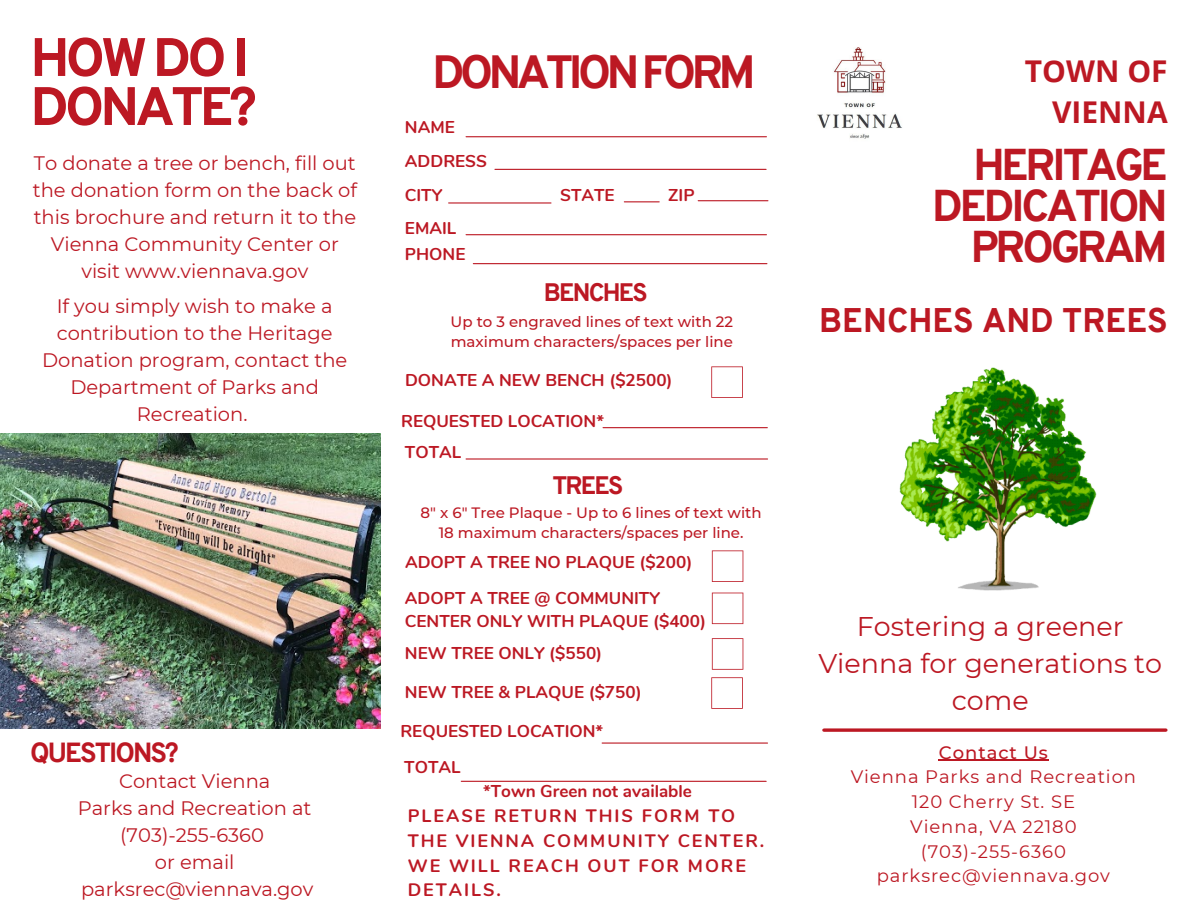
<style>
.page{position:relative;width:1188px;height:918px;background:#fff}
.page>*{position:absolute;margin:0;border:0;box-sizing:border-box;transform-origin:0 0}
.t1{font:800 54px/49.1px "Overpass";letter-spacing:-.07em;color:#bc1823}
.t2{font:800 45.45px "Overpass";letter-spacing:-.1em;color:#bc1823}
.t3{font:800 43.5px/41.2px "Overpass";letter-spacing:-.07em;color:#bc1823;text-align:right}
.t4{font:800 33.3px "Overpass";color:#bc1823}
.t5{font:700 30px/41.7px "Open Sans";color:#bc1823;text-align:right}
.t6{font:27px/37.2px "Montserrat";color:#bc1823;text-align:center}
.t7{font:800 27px "Overpass";letter-spacing:-.07em;color:#bc1823}
.t8{font:800 24.75px "Overpass";letter-spacing:-.07em;color:#bc1823}
.t9{font:19.5px/27px "Montserrat";color:#bc1823;text-align:center}
.t10{font:18px/24.8px "Montserrat";letter-spacing:.05em;color:#bc1823;text-align:center}
.t11{font:700 18px/24.8px "Nunito";letter-spacing:.11em;color:#bc1823}
.t12{font:500 18px "Montserrat";letter-spacing:.05em;color:#bc1823}
.t13{font:700 17.1px/33.8px "Nunito";color:#bc1823}
.t14{font:500 15px/20.2px "Montserrat";color:#bc1823}
</style>
<div class="page">
<img style="left:0;top:434px;width:381px;height:294px">
<svg style="left:824px;top:728px;width:342px;height:4px"></svg>
<hr style="left:466px;top:136px;width:300px;height:1px;background:#bc1823">
<hr style="left:495px;top:169px;width:271px;height:1px;background:#bc1823">
<hr style="left:449px;top:202px;width:102px;height:2px;background:#bc1823">
<img style="left:817px;top:47px;width:85px;height:92px">
<img style="left:899px;top:367px;width:198px;height:224px">
<hr style="left:624px;top:201px;width:35px;height:1px;background:#bc1823">
<hr style="left:698px;top:200px;width:70px;height:1px;background:#bc1823">
<hr style="left:466px;top:234px;width:300px;height:1px;background:#bc1823">
<hr style="left:473px;top:263px;width:294px;height:1px;background:#bc1823">
<hr style="left:466px;top:458px;width:302px;height:2px;background:#bc1823">
<hr style="left:603px;top:427px;width:164px;height:1px;background:#bc1823">
<svg style="left:712px;top:550px;width:31px;height:32px"></svg>
<hr style="left:602px;top:743px;width:166px;height:1px;background:#bc1823">
<hr style="left:461px;top:781px;width:305px;height:1px;background:#bc1823">
<svg style="left:712px;top:593px;width:31px;height:31px"></svg>
<svg style="left:712px;top:638px;width:31px;height:32px"></svg>
<svg style="left:711px;top:677px;width:32px;height:32px"></svg>
<hr style="left:939px;top:760px;width:110px;height:1px;background:#bc1823">
<svg style="left:711px;top:366px;width:32px;height:32px"></svg>
<h1 class="t1" style="left:30px;top:38px;width:228px">HOW DO I<br>DONATE?</h1>
<p class="t9" style="left:33px;top:149px;width:326px">To donate a tree or bench, fill out the donation form on the back of this brochure and return it to the<br>Vienna Community Center or visit www.viennava.gov</p>
<p class="t9" style="left:42px;top:292px;width:307px">If you simply wish to make a contribution to the Heritage<br>Donation program, contact the<br>Department of Parks and<br>Recreation.</p>
<h3 class="t7" style="left:30px;top:742px;width:150px">QUESTIONS?</h3>
<p class="t9" style="left:78px;top:768px;width:237px">Contact Vienna<br>Parks and Recreation at (703)-255-6360<br>or email parksrec@viennava.gov</p>
<h2 class="t2" style="left:432px;top:54px;width:325px">DONATIONFORM</h2>
<p class="t13" style="left:405px;top:111px;width:84px">NAME<br>ADDRESS<br>CITY</p>
<p class="t13" style="left:405px;top:215px;width:62px;line-height:26.4px">EMAIL<br>PHONE</p>
<p class="t13" style="left:560px;top:178px;width:56px">STATE</p>
<p class="t13" style="left:668px;top:178px;width:28px">ZIP</p>
<p class="t8" style="left:544px;top:282px;width:105px">BENCHES</p>
<p class="t14" style="left:451px;top:312px;width:284px">Up to 3 engraved lines of text with 22 maximum characters/spaces per line</p>
<p class="t13" style="left:405px;top:363px;width:269px">DONATE A NEW BENCH ($2500)</p>
<p class="t13" style="left:401px;top:405px;width:204px;line-height:31.5px">REQUESTED LOCATION*<br>TOTAL</p>
<p class="t8" style="left:552px;top:475px;width:72px">TREES</p>
<p class="t14" style="left:421px;top:502px;width:342px;text-align:center">8" x 6" Tree Plaque - Up to 6 lines of text with<br>18 maximum characters/spaces per line.</p>
<p class="t13" style="left:405px;top:545px;width:289px;line-height:35.4px">ADOPT A TREE NO PLAQUE ($200)<br>ADOPT A TREE @ COMMUNITY</p>
<p class="t13" style="left:405px;top:606px;width:303px;line-height:31px">CENTER ONLY WITH PLAQUE ($400)<br>NEW TREE ONLY ($550)</p>
<p class="t13" style="left:405px;top:676px;width:238px">NEW TREE &amp; PLAQUE ($750)</p>
<p class="t13" style="left:400px;top:713px;width:204px;line-height:36.5px">REQUESTED LOCATION*<br>TOTAL</p>
<p class="t13" style="left:483px;top:775px;width:210px">*Town Green not available</p>
<p class="t11" style="left:408px;top:804px;width:358px">PLEASE RETURN THIS FORM TO<br>THE VIENNA COMMUNITY CENTER.<br>WE WILL REACH OUT FOR MORE<br>DETAILS.</p>
<h3 class="t5" style="left:1025px;top:49px;width:144px">TOWN OF<br>VIENNA</h3>
<h3 class="t3" style="left:932px;top:148px;width:237px">HERITAGE<br>DEDICATION<br>PROGRAM</h3>
<h3 class="t4" style="left:819px;top:307px;width:350px">BENCHES AND TREES</h3>
<h3 class="t6" style="left:818px;top:608px;width:345px">Fostering a greener<br>Vienna for generations to come</h3>
<p class="t12" style="left:939px;top:741px;width:111px">Contact Us</p>
<p class="t10" style="left:851px;top:765px;width:287px">Vienna Parks and Recreation<br>120 Cherry St. SE<br>Vienna, VA 22180 (703)-255-6360 parksrec@viennava.gov</p>
</div>
